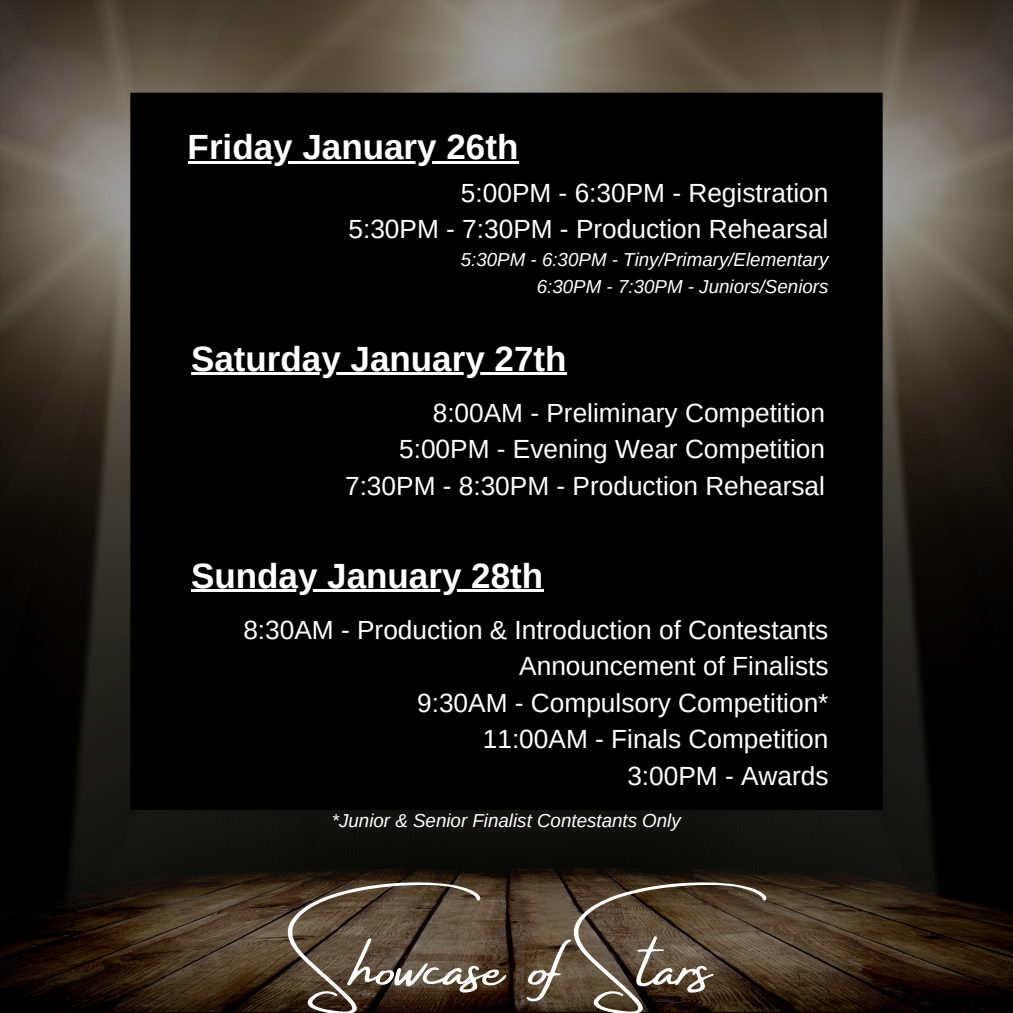
<style>
.page{position:relative;width:1013px;height:1013px;background:#fff}
.page>*{position:absolute;margin:0;border:0;box-sizing:border-box;transform-origin:0 0}
.t1{font:70px "Amsterdam Four";color:#fff}
.t2{font:700 35px "Arimo";color:#fff}
.t3{font:26.25px "Arimo";color:#fff}
.t4{font:italic 18.75px "Arimo";color:#fff}
</style>
<div class="page">
<img style="left:0;top:0;width:1012px;height:1012px">
<div style="left:130px;top:93px;width:752px;height:717px;background:#000"></div>
<hr style="left:188px;top:161px;width:330px;height:2px;background:#fff">
<hr style="left:191px;top:372px;width:375px;height:3px;background:#fff">
<hr style="left:191px;top:589px;width:352px;height:3px;background:#fff">
<p class="t2" style="left:188px;top:127px;width:332px">Friday January 26th</p>
<p class="t3" style="left:461px;top:178px;width:369px">5:00PM - 6:30PM - Registration</p>
<p class="t3" style="left:348px;top:214px;width:481px">5:30PM - 7:30PM - Production Rehearsal</p>
<p class="t4" style="left:461px;top:249px;width:369px">5:30PM - 6:30PM - Tiny/Primary/Elementary</p>
<p class="t4" style="left:537px;top:275px;width:293px">6:30PM - 7:30PM - Juniors/Seniors</p>
<p class="t2" style="left:191px;top:339px;width:377px">Saturday January 27th</p>
<p class="t3" style="left:433px;top:398px;width:394px">8:00AM - Preliminary Competition</p>
<p class="t3" style="left:399px;top:434px;width:427px">5:00PM - Evening Wear Competition</p>
<p class="t3" style="left:345px;top:471px;width:481px">7:30PM - 8:30PM - Production Rehearsal</p>
<p class="t2" style="left:191px;top:556px;width:353px">Sunday January 28th</p>
<p class="t3" style="left:243px;top:615px;width:586px">8:30AM - Production &amp; Introduction of Contestants</p>
<p class="t3" style="left:519px;top:651px;width:311px">Announcement of Finalists</p>
<p class="t3" style="left:417px;top:688px;width:413px">9:30AM - Compulsory Competition*</p>
<p class="t3" style="left:483px;top:724px;width:347px">11:00AM - Finals Competition</p>
<p class="t3" style="left:627px;top:761px;width:203px">3:00PM - Awards</p>
<p class="t4" style="left:332px;top:810px;width:350px">*Junior &amp; Senior Finalist Contestants Only</p>
<p class="t1" style="left:301px;top:927px;width:481px">Showcase of Stars</p>
</div>
